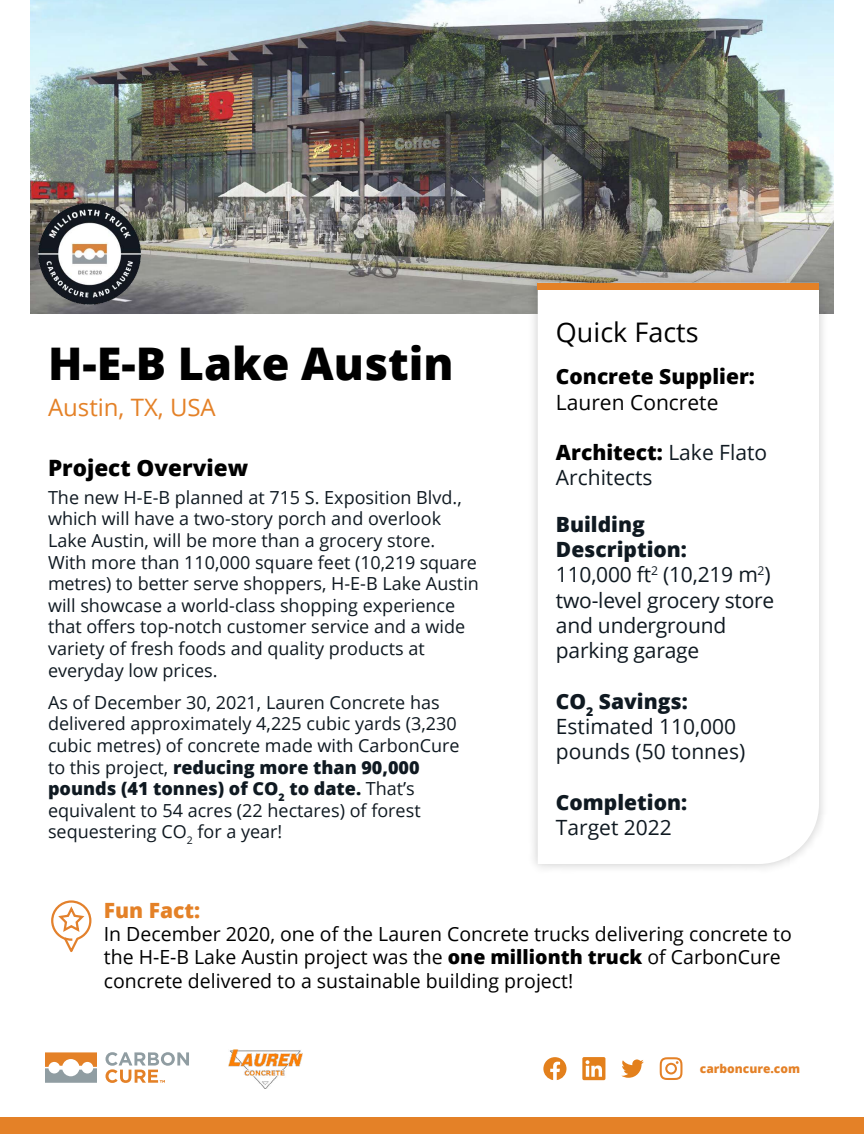
<style>
.page{position:relative;width:864px;height:1134px;background:#fff}
.page>*{position:absolute;margin:0;border:0;box-sizing:border-box;transform-origin:0 0}
.t1{font:800 45px "Open Sans";color:#000}
.t2{font:27px "Open Sans";color:#000}
.t3{font:24px "Open Sans";color:#e48127}
.t4{font:800 22.5px "Open Sans";color:#000}
.t5{font:21px/25.2px "Open Sans";letter-spacing:-.01em;color:#0f1921}
.t6{font:800 21px "Open Sans";color:#000}
.t7{font:21px "Open Sans";color:#000}
.t8{font:800 21px "Open Sans";color:#0f1921}
.t9{font:800 21px "Open Sans";color:#e48127}
.t10{font:19.5px/23.4px "Open Sans";color:#000}
.t11{font:18px/21.6px "Open Sans";color:#0f1921}
.t12{font:800 12px "Open Sans";color:#e48127}
.s1{font-weight:800}
.s2{font-weight:800;color:#000}
</style>
<div class="page">
<img style="left:30px;top:0;width:804px;height:314px">
<div style="left:527px;top:273px;width:302px;height:601px;background:#000;opacity:.2"></div>
<svg style="left:538px;top:290px;width:281px;height:574px"></svg>
<div style="left:538px;top:283px;width:281px;height:7px;background:#e48127"></div>
<svg style="left:45px;top:1052px;width:52px;height:31px"></svg>
<svg style="left:106px;top:1052px;width:83px;height:31px"></svg>
<img style="left:229px;top:1050px;width:73px;height:39px">
<svg style="left:660px;top:1057px;width:22px;height:23px"></svg>
<div style="left:0;top:1117px;width:864px;height:17px;background:#e48127"></div>
<svg style="left:51px;top:900px;width:41px;height:52px"></svg>
<svg style="left:582px;top:1057px;width:23px;height:23px"></svg>
<svg style="left:543px;top:1057px;width:24px;height:23px"></svg>
<svg style="left:621px;top:1059px;width:23px;height:19px"></svg>
<img style="left:30px;top:195px;width:119px;height:119px">
<h1 class="t1" style="left:48px;top:345px;width:407px">H-E-B Lake Austin</h1>
<h3 class="t3" style="left:48px;top:398px;width:169px">Austin, TX, USA</h3>
<p class="t4" style="left:48px;top:459px;width:202px">Project Overview</p>
<p class="t11" style="left:48px;top:488px;width:432px">The new H-E-B planned at 715 S. Exposition Blvd., which will have a two-story porch and overlook Lake Austin, will be more than a grocery store.<br>With more than 110,000 square feet (10,219 square metres) to better serve shoppers, H-E-B Lake Austin will showcase a world-class shopping experience that o昀昀ers top-notch customer service and a wide variety of fresh foods and quality products at everyday low prices.</p>
<p class="t11" style="left:48px;top:693px;width:413px">As of December 30, 2021, Lauren Concrete has delivered approximately 4,225 cubic yards (3,230 cubic metres) of concrete made with CarbonCure to this project, <span class="s1">reducing more than 90,000 pounds (41 tonnes) of CO</span><sub>2</sub> <span class="s1">to date.</span> That’s equivalent to 54 acres (22 hectares) of forest sequestering CO<sub>2</sub> for a year!</p>
<h2 class="t2" style="left:556px;top:321px;width:144px">Quick Facts</h2>
<p class="t6" style="left:556px;top:368px;width:201px">Concrete Supplier:</p>
<p class="t7" style="left:556px;top:394px;width:164px">Lauren Concrete</p>
<p class="t5" style="left:556px;top:442px;width:213px"><span class="s2">Architect:</span> Lake Flato<br>Architects</p>
<p class="t5" style="left:556px;top:514px;width:220px"><span class="s1">Building<br>Description:<br></span>110,000 ft<sup>2</sup> (10,219 m<sup>2</sup>) two-level grocery store and underground parking garage</p>
<p class="t5" style="left:556px;top:691px;width:191px"><span class="s1">CO</span><sub>2</sub> <span class="s1">Savings:<br></span>Estimated 110,000 pounds (50 tonnes)</p>
<p class="t8" style="left:556px;top:794px;width:133px">Completion:</p>
<p class="t5" style="left:556px;top:817px;width:118px">Target 2022</p>
<p class="t9" style="left:104px;top:901px;width:98px">Fun Fact:</p>
<p class="t10" style="left:104px;top:924px;width:690px">In December 2020, one of the Lauren Concrete trucks delivering concrete to the H-E-B Lake Austin project was the <span class="s1">one millionth truck</span> of CarbonCure concrete delivered to a sustainable building project!</p>
<p class="t12" style="left:700px;top:1064px;width:102px">carboncure.com</p>
</div>
